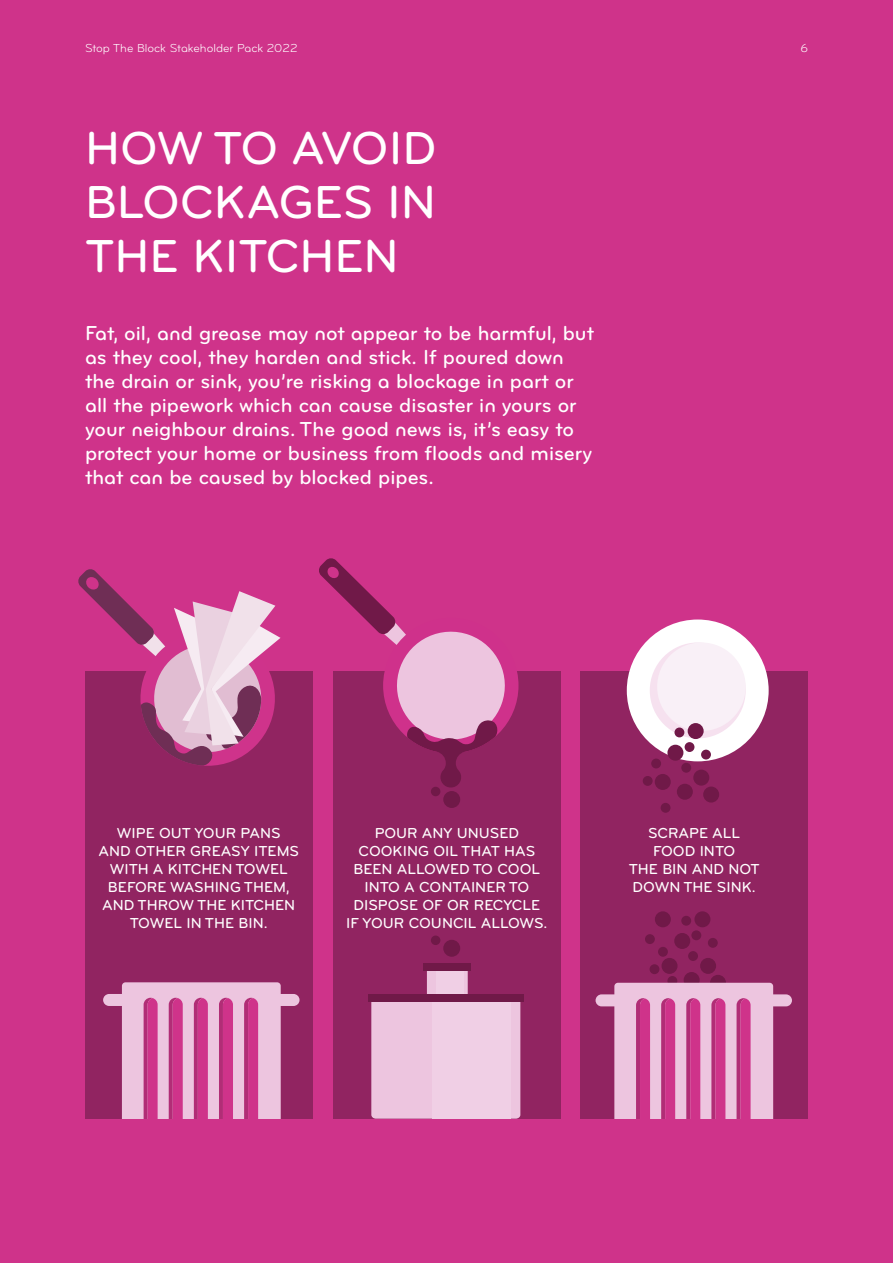
<style>
.page{position:relative;width:893px;height:1263px;background:#cf338a}
.page>*{position:absolute;margin:0;border:0;box-sizing:border-box;transform-origin:0 0}
.t1{font:48px/54px "Bryant Pro Medium Alternate";color:#fff;text-align:justify}
.t2{font:21px/24px "Bryant Pro Medium Alternate";color:#fff}
.t3{font:15px/18px "Bryant Pro Medium Alternate";color:#fff;text-align:center}
.t4{font:12px "Bryant Pro Regular Alternate";color:#fff}
</style>
<div class="page">
<div style="left:85px;top:671px;width:227px;height:448px;background:#912461"></div>
<div style="left:333px;top:671px;width:228px;height:448px;background:#912461"></div>
<div style="left:580px;top:671px;width:228px;height:448px;background:#912461"></div>
<div style="left:627px;top:619px;width:142px;height:142px;background:#fff;border-radius:50%"></div>
<div style="left:650px;top:642px;width:96px;height:96px;background:#f6e1ef;border-radius:50%"></div>
<div style="left:657px;top:642px;width:89px;height:89px;background:#f9f0f7;border-radius:50%"></div>
<div style="left:667px;top:745px;width:16px;height:16px;background:#701948;border-radius:50%"></div>
<div style="left:674px;top:933px;width:16px;height:16px;background:#701948;border-radius:50%"></div>
<div style="left:674px;top:727px;width:10px;height:10px;background:#701948;border-radius:50%"></div>
<div style="left:681px;top:916px;width:10px;height:10px;background:#701948;border-radius:50%"></div>
<div style="left:685px;top:742px;width:9px;height:10px;background:#701948;border-radius:50%"></div>
<div style="left:691px;top:930px;width:10px;height:10px;background:#701948;border-radius:50%"></div>
<div style="left:701px;top:750px;width:10px;height:9px;background:#701948;border-radius:50%"></div>
<div style="left:708px;top:938px;width:10px;height:10px;background:#701948;border-radius:50%"></div>
<div style="left:645px;top:934px;width:10px;height:10px;background:#701948;border-radius:50%"></div>
<div style="left:681px;top:763px;width:10px;height:10px;background:#701948;border-radius:50%"></div>
<div style="left:688px;top:951px;width:10px;height:10px;background:#701948;border-radius:50%"></div>
<div style="left:651px;top:758px;width:10px;height:10px;background:#701948;border-radius:50%"></div>
<div style="left:658px;top:947px;width:10px;height:10px;background:#701948;border-radius:50%"></div>
<div style="left:643px;top:776px;width:10px;height:10px;background:#701948;border-radius:50%"></div>
<div style="left:649px;top:964px;width:10px;height:10px;background:#701948;border-radius:50%"></div>
<div style="left:661px;top:803px;width:9px;height:10px;background:#701948;border-radius:50%"></div>
<svg style="left:667px;top:976px;width:10px;height:10px"></svg>
<div style="left:688px;top:723px;width:16px;height:16px;background:#701948;border-radius:50%"></div>
<div style="left:694px;top:911px;width:16px;height:16px;background:#701948;border-radius:50%"></div>
<div style="left:655px;top:911px;width:16px;height:16px;background:#701948;border-radius:50%"></div>
<div style="left:703px;top:786px;width:16px;height:16px;background:#701948;border-radius:50%"></div>
<svg style="left:710px;top:975px;width:16px;height:16px"></svg>
<div style="left:655px;top:774px;width:16px;height:16px;background:#701948;border-radius:50%"></div>
<div style="left:661px;top:958px;width:16px;height:16px;background:#701948;border-radius:50%"></div>
<div style="left:693px;top:770px;width:16px;height:16px;background:#701948;border-radius:50%"></div>
<div style="left:700px;top:958px;width:16px;height:16px;background:#701948;border-radius:50%"></div>
<div style="left:677px;top:784px;width:16px;height:16px;background:#701948;border-radius:50%"></div>
<div style="left:684px;top:972px;width:16px;height:16px;background:#701948;border-radius:50%"></div>
<div style="left:614px;top:983px;width:159px;height:191px;background:#edc5df;border-radius:4px"></div>
<div style="left:122px;top:982px;width:159px;height:191px;background:#edc5df;border-radius:4px"></div>
<div style="left:752px;top:994px;width:40px;height:12px;background:#edc5df;border-radius:6px"></div>
<div style="left:259px;top:994px;width:41px;height:12px;background:#edc5df;border-radius:6px"></div>
<div style="left:596px;top:994px;width:40px;height:12px;background:#edc5df;border-radius:6px"></div>
<div style="left:103px;top:994px;width:40px;height:12px;background:#edc5df;border-radius:6px"></div>
<svg style="left:737px;top:998px;width:14px;height:121px;background:#c93a8a"></svg>
<svg style="left:244px;top:998px;width:14px;height:121px;background:#c73486"></svg>
<svg style="left:711px;top:998px;width:14px;height:121px;background:#c83a89"></svg>
<svg style="left:219px;top:998px;width:14px;height:121px;background:#c73385"></svg>
<svg style="left:686px;top:998px;width:14px;height:121px;background:#c83888"></svg>
<svg style="left:194px;top:998px;width:14px;height:121px;background:#c73587"></svg>
<svg style="left:661px;top:998px;width:14px;height:121px;background:#c73687"></svg>
<svg style="left:169px;top:998px;width:14px;height:121px;background:#c83788"></svg>
<svg style="left:636px;top:998px;width:14px;height:121px;background:#c73485"></svg>
<svg style="left:144px;top:998px;width:14px;height:121px;background:#c93989"></svg>
<div style="left:427px;top:966px;width:41px;height:42px;background:#edc5df"></div>
<div style="left:436px;top:967px;width:27px;height:40px;background:#f0cfe5"></div>
<div style="left:371px;top:995px;width:149px;height:124px;background:#edc5df;border-radius:4px"></div>
<div style="left:433px;top:995px;width:78px;height:124px;background:#f0cfe5"></div>
<div style="left:423px;top:963px;width:48px;height:8px;background:#701948"></div>
<div style="left:368px;top:994px;width:155px;height:7px;background:#701948"></div>
<div style="left:443px;top:791px;width:17px;height:17px;background:#701948;border-radius:50%"></div>
<div style="left:443px;top:940px;width:17px;height:17px;background:#701948;border-radius:50%"></div>
<div style="left:431px;top:787px;width:9px;height:9px;background:#701948;border-radius:50%"></div>
<div style="left:431px;top:935px;width:9px;height:10px;background:#701948;border-radius:50%"></div>
<svg style="left:319px;top:558px;width:193px;height:230px"></svg>
<svg style="left:78px;top:569px;width:203px;height:197px"></svg>
<div style="left:68px;top:1119px;width:743px;height:69px;background:#cf338a"></div>
<p class="t4" style="left:85px;top:42px;width:214px">Stop The Block Stakeholder Pack 2022</p>
<p class="t4" style="left:800px;top:42px;width:9px">6</p>
<h1 class="t1" style="left:85px;top:122px;width:353px">HOW TO AVOID BLOCKAGES IN THE KITCHEN</h1>
<p class="t2" style="left:85px;top:321px;width:511px">Fat, oil, and grease may not appear to be harmful, but as they cool, they harden and stick. If poured down the drain or sink, you’re risking a blockage in part or all the pipework which can cause disaster in yours or your neighbour drains. The good news is, it’s easy to protect your home or business from floods and misery that can be caused by blocked pipes.</p>
<p class="t3" style="left:98px;top:824px;width:202px">WIPE OUT YOUR PANS<br>AND OTHER GREASY ITEMS<br>WITH A KITCHEN TOWEL<br>BEFORE WASHING THEM,<br>AND THROW THE KITCHEN<br>TOWEL IN THE BIN.</p>
<p class="t3" style="left:346px;top:824px;width:203px">POUR ANY UNUSED<br>COOKING OIL THAT HAS<br>BEEN ALLOWED TO COOL<br>INTO A CONTAINER TO<br>DISPOSE OF OR RECYCLE<br>IF YOUR COUNCIL ALLOWS.</p>
<p class="t3" style="left:629px;top:824px;width:132px">SCRAPE ALL<br>FOOD INTO<br>THE BIN AND NOT<br>DOWN THE SINK.</p>
</div>
